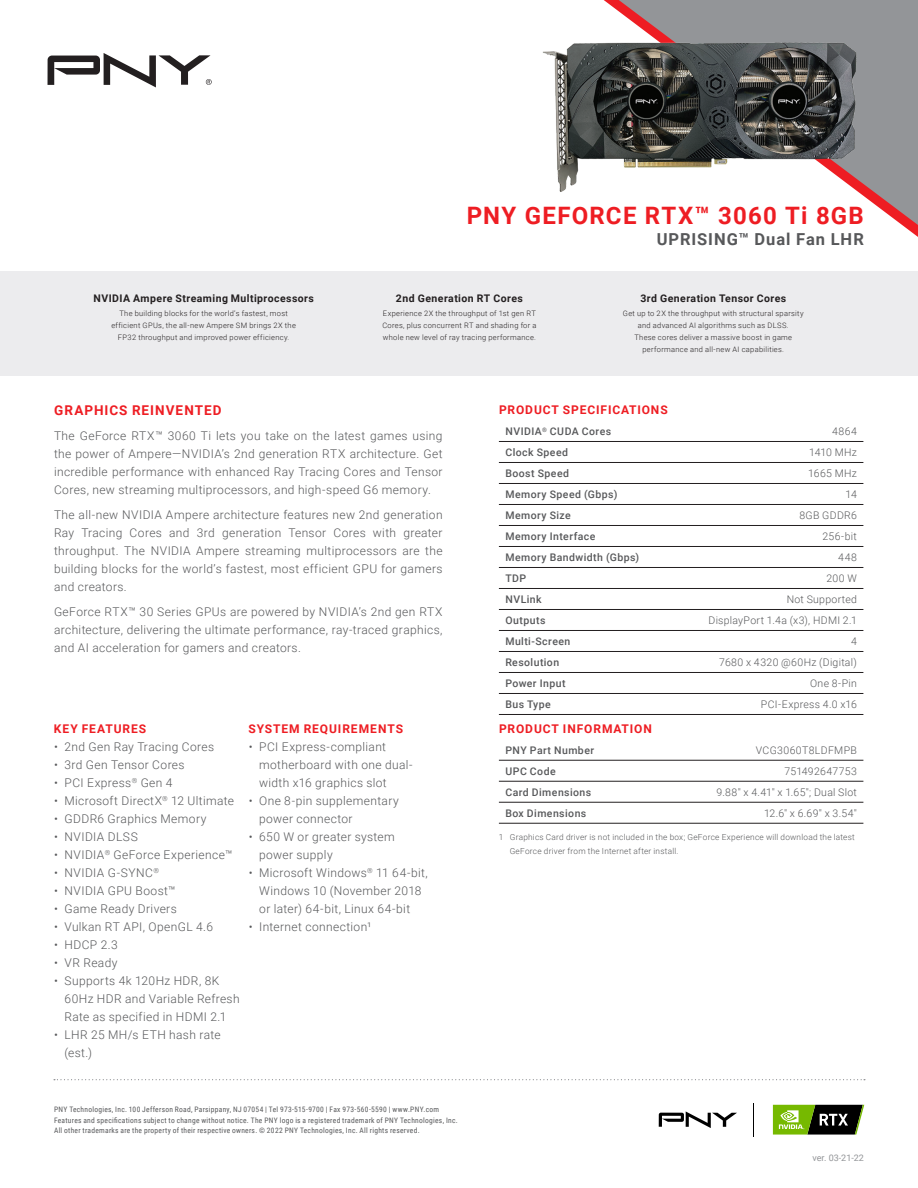
<style>
.page{position:relative;width:918px;height:1188px;background:#fff}
.page>*{position:absolute;margin:0;border:0;box-sizing:border-box;transform-origin:0 0}
.H1_-_Product_Name{font:700 24px "Roboto";letter-spacing:.05em;color:#ee1d23}
.H2_-_Product_Subtitl{font:700 16.5px "Roboto";letter-spacing:.055em;color:#57585a}
.H3{font:700 13.5px "Roboto";letter-spacing:.075em;color:#ee1d23}
.Body_Text{font:300 12px/18px "Roboto";letter-spacing:.03em;color:#57585a;text-align:justify}
.Bullets{font:300 12px/18px "Roboto";letter-spacing:.03em;color:#57585a}
.H4{font:700 12px "Roboto";letter-spacing:.075em;color:#ee1d23}
.Specifications_-_Lin{font:500 10.5px "Roboto";letter-spacing:.045em;color:#57585a}
.Specifications_-_Lin-2{font:300 10.5px "Roboto";letter-spacing:.03em;color:#57585a}
.Icon_Title{font:700 10.5px "Roboto";letter-spacing:.04em;color:#231f20}
.t1{font:9px "Roboto";color:#939598}
.Disclaimer{font:300 8.25px/13.5px "Roboto";letter-spacing:.03em;color:#57585a}
.Icon_Text{font:300 7.5px/12px "Roboto";letter-spacing:.04em;color:#231f20;text-align:center}
.t2{font:7.5px/10.5px "Roboto Condensed";letter-spacing:.035em;color:#57585a}
</style>
<div class="page">
<div style="left:0;top:271px;width:918px;height:105px;background:#ececee"></div>
<svg style="left:619px;top:0;width:299px;height:225px;fill:#939598"></svg>
<svg style="left:54px;top:1079px;width:811px;height:1px"></svg>
<hr style="left:753px;top:1103px;width:1px;height:33px;background:#000">
<svg style="left:773px;top:1105px;width:91px;height:30px;background:#5a722f"></svg>
<svg style="left:659px;top:1111px;width:78px;height:17px"></svg>
<svg style="left:48px;top:53px;width:164px;height:34px"></svg>
<img style="left:542px;top:36px;width:321px;height:162px">
<hr style="left:499px;top:441px;width:364px;height:1px;background:#231f20">
<hr style="left:499px;top:462px;width:364px;height:1px;background:#231f20">
<hr style="left:499px;top:483px;width:364px;height:1px;background:#231f20">
<hr style="left:499px;top:504px;width:364px;height:1px;background:#231f20">
<hr style="left:499px;top:525px;width:364px;height:1px;background:#231f20">
<hr style="left:499px;top:546px;width:364px;height:1px;background:#231f20">
<hr style="left:499px;top:567px;width:364px;height:1px;background:#231f20">
<hr style="left:499px;top:588px;width:364px;height:1px;background:#231f20">
<hr style="left:499px;top:609px;width:364px;height:1px;background:#231f20">
<hr style="left:499px;top:630px;width:364px;height:1px;background:#231f20">
<hr style="left:499px;top:651px;width:364px;height:1px;background:#231f20">
<hr style="left:499px;top:672px;width:364px;height:1px;background:#231f20">
<hr style="left:499px;top:693px;width:364px;height:1px;background:#231f20">
<hr style="left:499px;top:714px;width:364px;height:1px;background:#231f20">
<hr style="left:499px;top:760px;width:364px;height:1px;background:#231f20">
<hr style="left:499px;top:781px;width:364px;height:1px;background:#231f20">
<hr style="left:499px;top:802px;width:364px;height:1px;background:#231f20">
<hr style="left:499px;top:823px;width:364px;height:1px;background:#231f20">
<p class="Icon_Title" style="left:93px;top:291px;width:222px">NVIDIA Ampere Streaming Multiprocessors</p>
<p class="Icon_Text" style="left:111px;top:307px;width:186px">The building blocks for the world’s fastest, most efficient GPUs, the all-new Ampere SM brings 2X the<br>FP32 throughput and improved power efficiency.</p>
<p class="H1_-_Product_Name" style="left:467px;top:199px;width:399px">PNY GEFORCE RTX™ 3060 Ti 8GB</p>
<p class="H2_-_Product_Subtitl" style="left:657px;top:228px;width:209px">UPRISING™ Dual Fan LHR</p>
<p class="Icon_Title" style="left:396px;top:291px;width:128px">2nd Generation RT Cores</p>
<p class="Icon_Text" style="left:382px;top:307px;width:156px;text-align:justify">Experience 2X the throughput of 1st gen RT Cores, plus concurrent RT and shading for a whole new level of ray tracing performance.</p>
<p class="Icon_Title" style="left:640px;top:291px;width:147px">3rd Generation Tensor Cores</p>
<p class="Icon_Text" style="left:623px;top:307px;width:182px">Get up to 2X the throughput with structural sparsity and advanced AI algorithms such as DLSS.<br>These cores deliver a massive boost in game performance and all-new AI capabilities.</p>
<p class="H3" style="left:54px;top:401px;width:169px">GRAPHICS REINVENTED</p>
<p class="Body_Text" style="left:54px;top:426px;width:390px">The GeForce RTX™ 3060 Ti lets you take on the latest games using the power of Ampere—NVIDIA’s 2nd generation RTX architecture. Get incredible performance with enhanced Ray Tracing Cores and Tensor Cores, new streaming multiprocessors, and high-speed G6 memory.</p>
<p class="Body_Text" style="left:54px;top:505px;width:390px">The all-new NVIDIA Ampere architecture features new 2nd generation Ray Tracing Cores and 3rd generation Tensor Cores with greater throughput. The NVIDIA Ampere streaming multiprocessors are the building blocks for the world’s fastest, most efficient GPU for gamers and creators.</p>
<p class="Body_Text" style="left:54px;top:602px;width:390px">GeForce RTX™ 30 Series GPUs are powered by NVIDIA’s 2nd gen RTX architecture, delivering the ultimate performance, ray-traced graphics, and AI acceleration for gamers and creators.</p>
<p class="H4" style="left:54px;top:720px;width:94px">KEY FEATURES</p>
<p class="Bullets" style="left:54px;top:737px;width:162px">• 2nd Gen Ray Tracing Cores</p>
<p class="Bullets" style="left:54px;top:755px;width:132px">• 3rd Gen Tensor Cores</p>
<p class="Bullets" style="left:54px;top:773px;width:120px">• PCI Express<sup>®</sup> Gen 4</p>
<p class="Bullets" style="left:54px;top:791px;width:181px">• Microsoft DirectX<sup>®</sup> 12 Ultimate</p>
<p class="Bullets" style="left:54px;top:809px;width:154px">• GDDR6 Graphics Memory</p>
<p class="Bullets" style="left:54px;top:827px;width:85px">• NVIDIA DLSS</p>
<p class="Bullets" style="left:54px;top:845px;width:180px">• NVIDIA<sup>®</sup> GeForce Experience™</p>
<p class="Bullets" style="left:54px;top:863px;width:106px">• NVIDIA G-SYNC<sup>®</sup></p>
<p class="Bullets" style="left:54px;top:881px;width:123px">• NVIDIA GPU Boost™</p>
<p class="Bullets" style="left:54px;top:899px;width:124px">• Game Ready Drivers</p>
<p class="Bullets" style="left:54px;top:917px;width:160px">• Vulkan RT API, OpenGL 4.6</p>
<p class="Bullets" style="left:54px;top:935px;width:65px">• HDCP 2.3</p>
<p class="Bullets" style="left:54px;top:953px;width:65px">• VR Ready</p>
<p class="Bullets" style="left:65px;top:971px;width:177px;text-indent:-10px">• Supports 4k 120Hz HDR, 8K<br>60Hz HDR and Variable Refresh<br>Rate as specified in HDMI 2.1</p>
<p class="Bullets" style="left:65px;top:1025px;width:158px;text-indent:-10px">• LHR 25 MH/s ETH hash rate (est.)</p>
<p class="H4" style="left:249px;top:720px;width:156px">SYSTEM REQUIREMENTS</p>
<p class="Bullets" style="left:259px;top:737px;width:155px;text-indent:-10px">• PCI Express-compliant motherboard with one dual&shy;width x16 graphics slot</p>
<p class="Bullets" style="left:259px;top:791px;width:141px;text-indent:-10px">• One 8-pin supplementary power connector</p>
<p class="Bullets" style="left:259px;top:827px;width:137px;text-indent:-10px">• 650 W or greater system power supply</p>
<p class="Bullets" style="left:249px;top:863px;width:181px;text-align:center">• Microsoft Windows<sup>®</sup> 11 64-bit,<br>Windows 10 (November 2018<br>or later) 64-bit, Linux 64-bit</p>
<p class="Bullets" style="left:249px;top:917px;width:124px">• Internet connection¹</p>
<p class="t2" style="left:54px;top:1104px;width:405px">PNY Technologies, Inc. 100 Jefferson Road, Parsippany, NJ 07054 | Tel 973-515-9700 | Fax 973-560-5590 | www.PNY.com<br>Features and specifications subject to change without notice. The PNY logo is a registered trademark of PNY Technologies, Inc.<br>All other trademarks are the property of their respective owners. © 2022 PNY Technologies, Inc. All rights reserved.</p>
<p class="H4" style="left:499px;top:402px;width:170px">PRODUCT SPECIFICATIONS</p>
<p class="Specifications_-_Lin" style="left:505px;top:424px;width:107px">NVIDIA<sup>®</sup> CUDA Cores</p>
<p class="Specifications_-_Lin-2" style="left:832px;top:424px;width:26px">4864</p>
<p class="Specifications_-_Lin" style="left:505px;top:445px;width:64px">Clock Speed</p>
<p class="Specifications_-_Lin-2" style="left:809px;top:445px;width:49px">1410 MHz</p>
<p class="Specifications_-_Lin" style="left:505px;top:466px;width:65px">Boost Speed</p>
<p class="Specifications_-_Lin-2" style="left:808px;top:466px;width:50px">1665 MHz</p>
<p class="Specifications_-_Lin" style="left:505px;top:487px;width:114px">Memory Speed (Gbps)</p>
<p class="Specifications_-_Lin-2" style="left:846px;top:487px;width:13px">14</p>
<p class="Specifications_-_Lin" style="left:505px;top:508px;width:67px">Memory Size</p>
<p class="Specifications_-_Lin-2" style="left:799px;top:508px;width:59px">8GB GDDR6</p>
<p class="Specifications_-_Lin" style="left:505px;top:529px;width:92px">Memory Interface</p>
<p class="Specifications_-_Lin-2" style="left:823px;top:529px;width:36px">256-bit</p>
<p class="Specifications_-_Lin" style="left:505px;top:550px;width:135px">Memory Bandwidth (Gbps)</p>
<p class="Specifications_-_Lin-2" style="left:838px;top:550px;width:20px">448</p>
<p class="Specifications_-_Lin" style="left:505px;top:571px;width:22px">TDP</p>
<p class="Specifications_-_Lin-2" style="left:827px;top:571px;width:32px">200 W</p>
<p class="Specifications_-_Lin" style="left:505px;top:592px;width:38px">NVLink</p>
<p class="Specifications_-_Lin-2" style="left:787px;top:592px;width:72px">Not Supported</p>
<p class="Specifications_-_Lin" style="left:505px;top:613px;width:42px">Outputs</p>
<p class="Specifications_-_Lin-2" style="left:709px;top:613px;width:150px">DisplayPort 1.4a (x3), HDMI 2.1</p>
<p class="Specifications_-_Lin" style="left:505px;top:634px;width:67px">Multi-Screen</p>
<p class="Specifications_-_Lin-2" style="left:851px;top:634px;width:7px">4</p>
<p class="Specifications_-_Lin" style="left:505px;top:655px;width:55px">Resolution</p>
<p class="Specifications_-_Lin-2" style="left:719px;top:655px;width:139px">7680 x 4320 @60Hz (Digital)</p>
<p class="Specifications_-_Lin" style="left:505px;top:676px;width:62px">Power Input</p>
<p class="Specifications_-_Lin-2" style="left:810px;top:676px;width:48px">One 8-Pin</p>
<p class="Specifications_-_Lin" style="left:505px;top:697px;width:47px">Bus Type</p>
<p class="Specifications_-_Lin-2" style="left:761px;top:697px;width:97px">PCI-Express 4.0 x16</p>
<p class="H4" style="left:499px;top:720px;width:154px">PRODUCT INFORMATION</p>
<p class="Specifications_-_Lin" style="left:505px;top:743px;width:90px">PNY Part Number</p>
<p class="Specifications_-_Lin-2" style="left:756px;top:743px;width:103px">VCG3060T8LDFMPB</p>
<p class="Specifications_-_Lin" style="left:505px;top:764px;width:52px">UPC Code</p>
<p class="Specifications_-_Lin-2" style="left:785px;top:764px;width:74px">751492647753</p>
<p class="Specifications_-_Lin" style="left:505px;top:785px;width:87px">Card Dimensions</p>
<p class="Specifications_-_Lin-2" style="left:717px;top:785px;width:142px">9.88" x 4.41" x 1.65"; Dual Slot</p>
<p class="Specifications_-_Lin" style="left:505px;top:806px;width:82px">Box Dimensions</p>
<p class="Specifications_-_Lin-2" style="left:764px;top:806px;width:94px">12.6" x 6.69" x 3.54"</p>
<p class="Disclaimer" style="left:510px;top:830px;width:347px;text-indent:-11px">1 Graphics Card driver is not included in the box; GeForce Experience will download the latest<br>GeForce driver from the Internet after install.</p>
<p class="t1" style="left:813px;top:1151px;width:53px">ver. 03-21-22</p>
</div>
